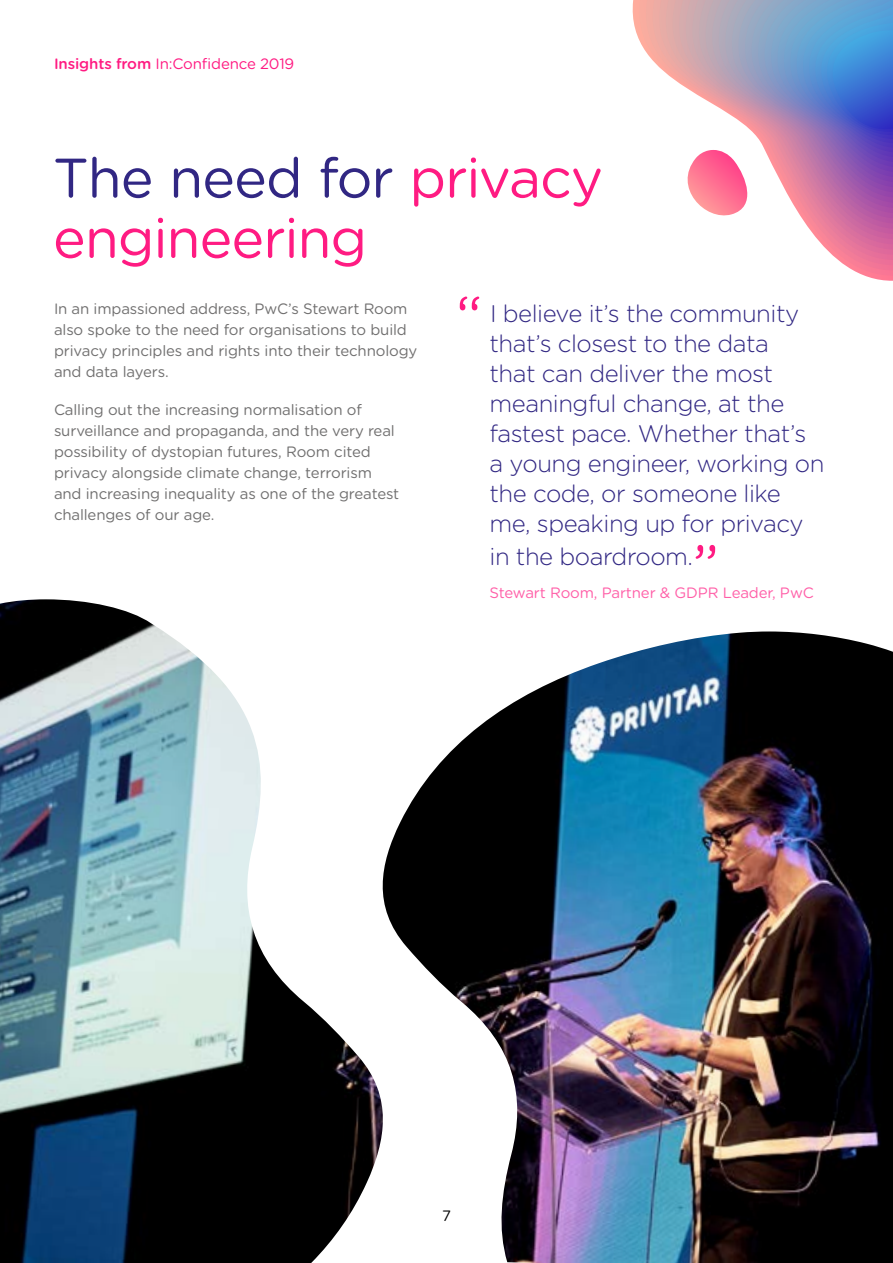
<style>
.page{position:relative;width:893px;height:1263px;background:#fff}
.page>*{position:absolute;margin:0;border:0;box-sizing:border-box;transform-origin:0 0}
.t1{font:60px "Gotham Rounded";color:#ff1b82}
.t2{font:55.5px/60.2px "Gotham Rounded";letter-spacing:-.02em;color:#ff1b82}
.t3{font:300 24px/30px "Gotham Rounded";letter-spacing:-.02em;color:#312783}
.t4{font:15px/21px "Gotham Rounded";letter-spacing:-.01em;color:#706f6f}
.t5{font:15px "Gotham Rounded";letter-spacing:-.01em;color:#ff5fa8}
.t6{font:15px "Gotham Rounded";letter-spacing:-.01em;color:#ff1b82}
.t7{font:15px "Gotham Rounded";color:#000}
.s1{font-weight:500}
.s2{color:#312783}
</style>
<div class="page">
<img style="left:393px;top:631px;width:500px;height:632px">
<img style="left:0;top:599px;width:393px;height:664px">
<svg style="left:633px;top:0;width:260px;height:270px"></svg>
<svg style="left:638px;top:0;width:255px;height:265px"></svg>
<svg style="left:645px;top:0;width:248px;height:260px"></svg>
<svg style="left:653px;top:0;width:240px;height:255px"></svg>
<svg style="left:660px;top:0;width:233px;height:249px"></svg>
<svg style="left:668px;top:0;width:225px;height:244px"></svg>
<svg style="left:675px;top:223px;width:218px;height:16px"></svg>
<svg style="left:683px;top:223px;width:210px;height:11px"></svg>
<svg style="left:690px;top:223px;width:203px;height:6px"></svg>
<svg style="left:672px;top:0;width:221px;height:223px"></svg>
<p class="t6" style="left:54px;top:54px;width:242px"><span class="s1">Insights from</span> In:Confidence 2019</p>
<h2 class="t2" style="left:53px;top:145px;width:552px"><span class="s2">The need for</span> privacy engineering</h2>
<p class="t4" style="left:54px;top:297px;width:365px">In an impassioned address, PwC’s Stewart Room also spoke to the need for organisations to build privacy principles and rights into their technology and data layers.</p>
<p class="t4" style="left:54px;top:398px;width:347px">Calling out the increasing normalisation of surveillance and propaganda, and the very real possibility of dystopian futures, Room cited privacy alongside climate change, terrorism and increasing inequality as one of the greatest challenges of our age.</p>
<h1 class="t1" style="left:455px;top:276px;width:28px">“</h1>
<h3 class="t3" style="left:489px;top:298px;width:336px">I believe it’s the community that’s closest to the data<br>that can deliver the most meaningful change, at the fastest pace. Whether that’s a young engineer, working on the code, or someone like me, speaking up for privacy</h3>
<h3 class="t3" style="left:489px;top:540px;width:205px">in the boardroom.</h3>
<p class="t5" style="left:489px;top:583px;width:326px">Stewart Room, Partner &amp; GDPR Leader, PwC</p>
<h1 class="t1" style="left:693px;top:525px;width:28px">”</h1>
<p class="t7" style="left:442px;top:1205px;width:10px">7</p>
</div>
